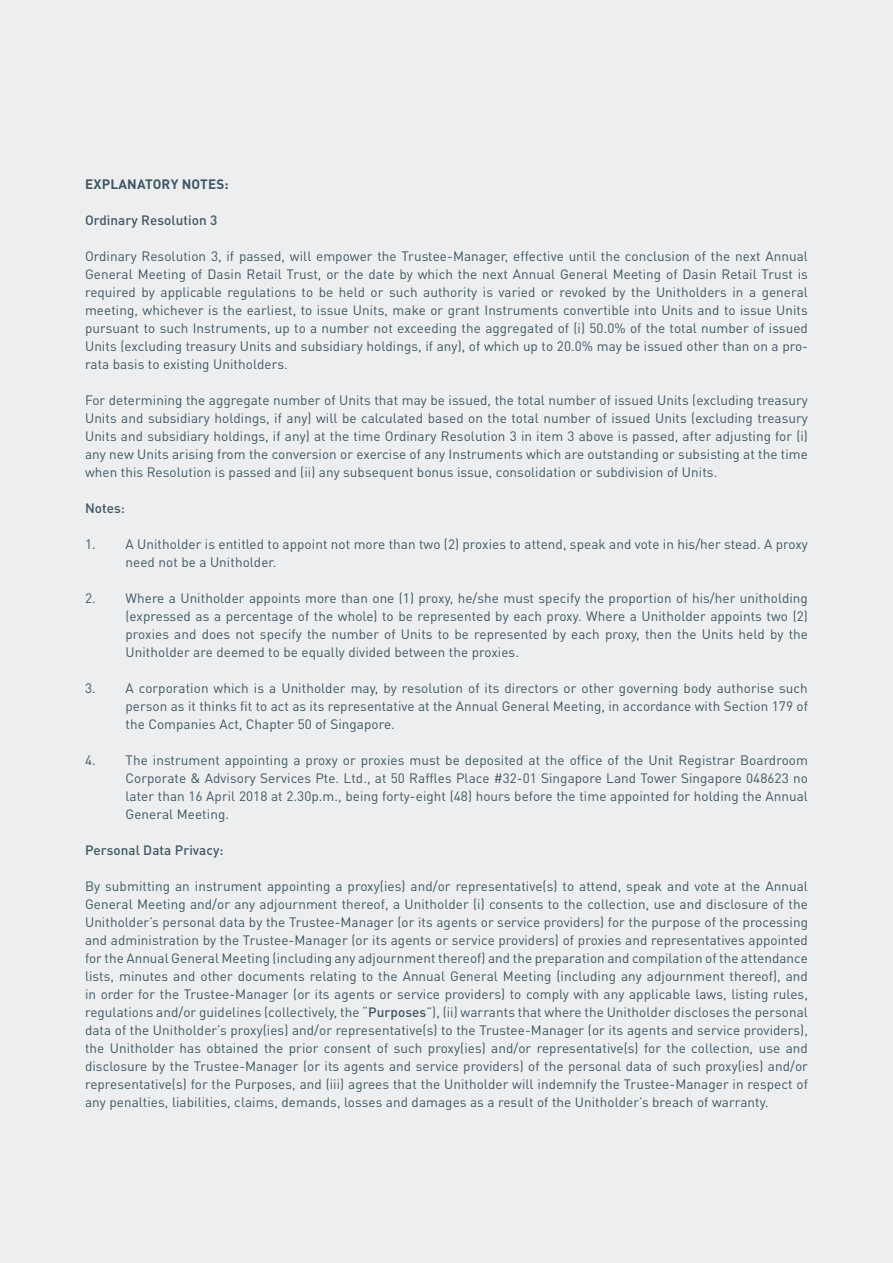
<style>
.page{position:relative;width:893px;height:1263px;background:#eceeef}
.page>*{position:absolute;margin:0;border:0;box-sizing:border-box;transform-origin:0 0}
.t1{font:13.5px/18px "DIN Pro";letter-spacing:.005em;color:#3f5763;text-align:justify}
.t2{font:500 13.5px "DIN Pro";letter-spacing:.005em;color:#3f5763}
.t3{font:700 13.5px "DIN Pro";letter-spacing:.015em;color:#3f5763}
.s1{font-weight:500}
</style>
<div class="page">
<p class="t3" style="left:85px;top:175px;width:145px">EXPLANATORY NOTES:</p>
<p class="t2" style="left:85px;top:211px;width:134px">Ordinary Resolution 3</p>
<p class="t1" style="left:85px;top:246px;width:724px">Ordinary Resolution 3, if passed, will empower the Trustee-Manager, effective until the conclusion of the next Annual General Meeting of Dasin Retail Trust, or the date by which the next Annual General Meeting of Dasin Retail Trust is required by applicable regulations to be held or such authority is varied or revoked by the Unitholders in a general meeting, whichever is the earliest, to issue Units, make or grant Instruments convertible into Units and to issue Units pursuant to such Instruments, up to a number not exceeding the aggregated of (i) 50.0% of the total number of issued Units (excluding treasury Units and subsidiary holdings, if any), of which up to 20.0% may be issued other than on a pro&shy;rata basis to existing Unitholders.</p>
<p class="t1" style="left:85px;top:390px;width:724px">For determining the aggregate number of Units that may be issued, the total number of issued Units (excluding treasury Units and subsidiary holdings, if any) will be calculated based on the total number of issued Units (excluding treasury Units and subsidiary holdings, if any) at the time Ordinary Resolution 3 in item 3 above is passed, after adjusting for (i) any new Units arising from the conversion or exercise of any Instruments which are outstanding or subsisting at the time when this Resolution is passed and (ii) any subsequent bonus issue, consolidation or subdivision of Units.</p>
<p class="t2" style="left:85px;top:499px;width:42px">Notes:</p>
<p class="t1" style="left:126px;top:534px;width:684px;text-indent:-40px">1. A Unitholder is entitled to appoint not more than two (2) proxies to attend, speak and vote in his/her stead. A proxy need not be a Unitholder.</p>
<p class="t1" style="left:126px;top:588px;width:684px;text-indent:-40px">2. Where a Unitholder appoints more than one (1) proxy, he/she must specify the proportion of his/her unitholding (expressed as a percentage of the whole) to be represented by each proxy. Where a Unitholder appoints two (2) proxies and does not specify the number of Units to be represented by each proxy, then the Units held by the Unitholder are deemed to be equally divided between the proxies.</p>
<p class="t1" style="left:126px;top:678px;width:684px;text-indent:-40px">3. A corporation which is a Unitholder may, by resolution of its directors or other governing body authorise such person as it thinks fit to act as its representative at the Annual General Meeting, in accordance with Section 179 of the Companies Act, Chapter 50 of Singapore.</p>
<p class="t1" style="left:126px;top:750px;width:684px;text-indent:-40px">4. The instrument appointing a proxy or proxies must be deposited at the office of the Unit Registrar Boardroom Corporate &amp; Advisory Services Pte. Ltd., at 50 Raffles Place #32-01 Singapore Land Tower Singapore 048623 no later than 16 April 2018 at 2.30p.m., being forty-eight (48) hours before the time appointed for holding the Annual General Meeting.</p>
<p class="t2" style="left:85px;top:841px;width:140px">Personal Data Privacy:</p>
<p class="t1" style="left:85px;top:876px;width:724px">By submitting an instrument appointing a proxy(ies) and/or representative(s) to attend, speak and vote at the Annual General Meeting and/or any adjournment thereof, a Unitholder (i) consents to the collection, use and disclosure of the Unitholder’s personal data by the Trustee-Manager (or its agents or service providers) for the purpose of the processing and administration by the Trustee-Manager (or its agents or service providers) of proxies and representatives appointed for the Annual General Meeting (including any adjournment thereof) and the preparation and compilation of the attendance lists, minutes and other documents relating to the Annual General Meeting (including any adjournment thereof), and in order for the Trustee-Manager (or its agents or service providers) to comply with any applicable laws, listing rules, regulations and/or guidelines (collectively, the “<span class="s1">Purposes</span>”), (ii) warrants that where the Unitholder discloses the personal data of the Unitholder’s proxy(ies) and/or representative(s) to the Trustee-Manager (or its agents and service providers), the Unitholder has obtained the prior consent of such proxy(ies) and/or representative(s) for the collection, use and disclosure by the Trustee-Manager (or its agents and service providers) of the personal data of such proxy(ies) and/or representative(s) for the Purposes, and (iii) agrees that the Unitholder will indemnify the Trustee-Manager in respect of any penalties, liabilities, claims, demands, losses and damages as a result of the Unitholder’s breach of warranty.</p>
</div>
